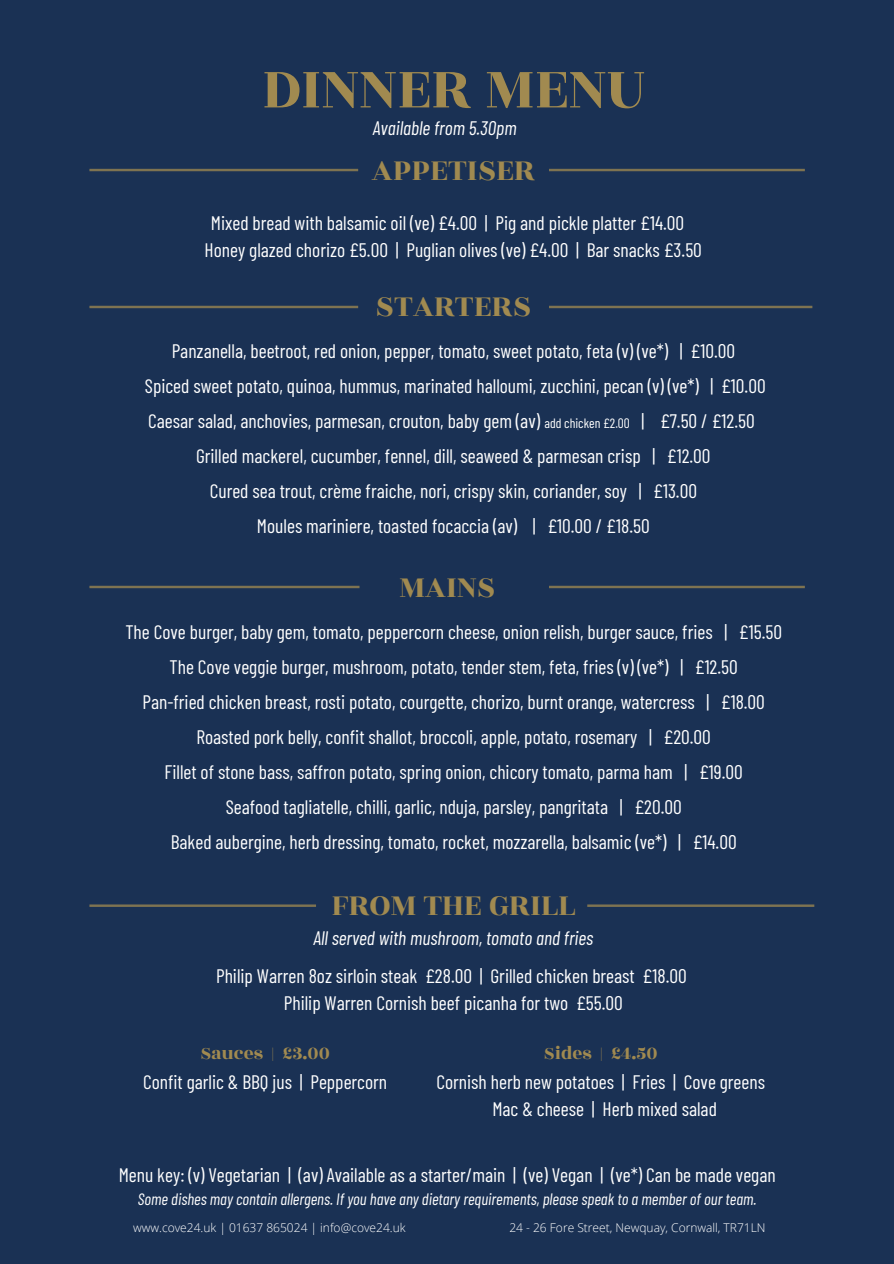
<style>
.page{position:relative;width:894px;height:1264px;background:#fff}
.page>*{position:absolute;margin:0;border:0;box-sizing:border-box;transform-origin:0 0}
.t1{font:63px "Rozha One";color:#a18a50}
.t2{font:33px "Rozha One";color:#a18a50}
.t3{font:19.5px "Barlow Condensed";color:#fff}
.t4{font:italic 19.5px "Barlow Condensed";color:#fff}
.t5{font:19.5px "Rozha One";color:#a18a50}
.t6{font:italic 16.5px "Barlow Condensed";color:#fff}
.t7{font:13.5px "Barlow Condensed";color:#fff}
.t8{font:300 12px "Open Sans";color:#fff}
</style>
<div class="page">
<div style="left:0;top:0;width:893px;height:1263px;background:#1a3154"></div>
<svg style="left:89px;top:169px;width:269px;height:2px"></svg>
<svg style="left:549px;top:169px;width:255px;height:2px"></svg>
<svg style="left:89px;top:306px;width:269px;height:2px"></svg>
<svg style="left:549px;top:306px;width:263px;height:2px"></svg>
<svg style="left:89px;top:585px;width:270px;height:3px"></svg>
<svg style="left:549px;top:585px;width:255px;height:3px"></svg>
<svg style="left:89px;top:904px;width:227px;height:2px"></svg>
<svg style="left:587px;top:904px;width:227px;height:2px"></svg>
<p class="t1" style="left:262px;top:45px;width:384px">DINNER MENU</p>
<p class="t4" style="left:373px;top:115px;width:145px">Available from 5.30pm</p>
<p class="t2" style="left:371px;top:147px;width:165px">APPETISER</p>
<p class="t3" style="left:211px;top:210px;width:474px">Mixed bread with balsamic oil (ve) £4.00 | Pig and pickle platter £14.00</p>
<p class="t3" style="left:204px;top:237px;width:498px">Honey glazed chorizo £5.00 | Puglian olives (ve) £4.00 | Bar snacks £3.50</p>
<p class="t2" style="left:375px;top:283px;width:157px">STARTERS</p>
<p class="t3" style="left:172px;top:339px;width:564px">Panzanella, beetroot, red onion, pepper, tomato, sweet potato, feta (v) (ve*) | £10.00</p>
<p class="t3" style="left:145px;top:374px;width:622px">Spiced sweet potato, quinoa, hummus, marinated halloumi, zucchini, pecan (v) (ve*) | £10.00</p>
<p class="t3" style="left:148px;top:408px;width:393px">Caesar salad, anchovies, parmesan, crouton, baby gem (av)</p>
<p class="t3" style="left:641px;top:408px;width:115px">| £7.50 / £12.50</p>
<p class="t3" style="left:196px;top:443px;width:516px">Grilled mackerel, cucumber, fennel, dill, seaweed &amp; parmesan crisp | £12.00</p>
<p class="t3" style="left:210px;top:478px;width:488px">Cured sea trout, crème fraiche, nori, crispy skin, coriander, soy | £13.00</p>
<p class="t3" style="left:257px;top:513px;width:394px">Moules mariniere, toasted focaccia (av) | £10.00 / £18.50</p>
<p class="t7" style="left:544px;top:414px;width:87px">add chicken £2.00</p>
<p class="t2" style="left:399px;top:563px;width:98px">MAINS</p>
<p class="t3" style="left:125px;top:619px;width:658px">The Cove burger, baby gem, tomato, peppercorn cheese, onion relish, burger sauce, fries | £15.50</p>
<p class="t3" style="left:169px;top:654px;width:569px">The Cove veggie burger, mushroom, potato, tender stem, feta, fries (v) (ve*) | £12.50</p>
<p class="t3" style="left:142px;top:689px;width:624px">Pan-fried chicken breast, rosti potato, courgette, chorizo, burnt orange, watercress | £18.00</p>
<p class="t3" style="left:196px;top:724px;width:516px">Roasted pork belly, confit shallot, broccoli, apple, potato, rosemary | £20.00</p>
<p class="t3" style="left:164px;top:759px;width:579px">Fillet of stone bass, saffron potato, spring onion, chicory tomato, parma ham | £19.00</p>
<p class="t3" style="left:225px;top:794px;width:457px">Seafood tagliatelle, chilli, garlic, nduja, parsley, pangritata | £20.00</p>
<p class="t3" style="left:171px;top:829px;width:567px">Baked aubergine, herb dressing, tomato, rocket, mozzarella, balsamic (ve*) | £14.00</p>
<p class="t2" style="left:331px;top:882px;width:245px">FROM THE GRILL</p>
<p class="t4" style="left:313px;top:925px;width:281px">All served with mushroom, tomato and fries</p>
<p class="t3" style="left:216px;top:963px;width:472px">Philip Warren 8oz sirloin steak £28.00 | Grilled chicken breast £18.00</p>
<p class="t3" style="left:284px;top:990px;width:340px">Philip Warren Cornish beef picanha for two £55.00</p>
<p class="t5" style="left:200px;top:1039px;width:131px">Sauces | £3.00</p>
<p class="t3" style="left:143px;top:1069px;width:245px">Confit garlic &amp; BBQ jus | Peppercorn</p>
<p class="t5" style="left:543px;top:1039px;width:115px">Sides | £4.50</p>
<p class="t3" style="left:436px;top:1069px;width:330px">Cornish herb new potatoes | Fries | Cove greens</p>
<p class="t3" style="left:492px;top:1096px;width:226px">Mac &amp; cheese | Herb mixed salad</p>
<p class="t3" style="left:119px;top:1162px;width:658px">Menu key: (v) Vegetarian | (av) Available as a starter/main | (ve) Vegan | (ve*) Can be made vegan</p>
<p class="t6" style="left:138px;top:1188px;width:620px">Some dishes may contain allergens. If you have any dietary requirements, please speak to a member of our team.</p>
<p class="t8" style="left:133px;top:1219px;width:274px">www.cove24.uk | 01637 865024 | info@cove24.uk</p>
<p class="t8" style="left:509px;top:1219px;width:258px">24 - 26 Fore Street, Newquay, Cornwall, TR71LN</p>
</div>
